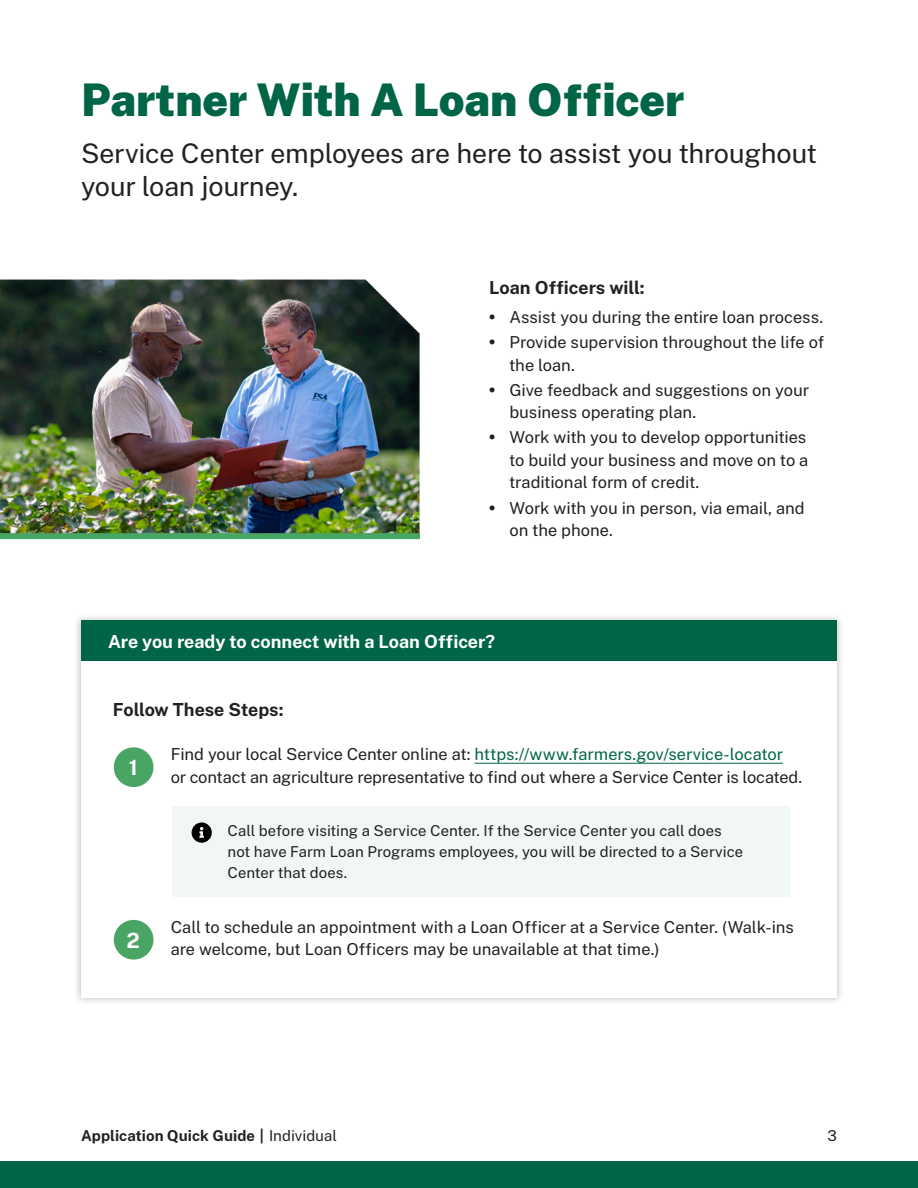
<style>
.page{position:relative;width:918px;height:1188px;background:#fff}
.page>*{position:absolute;margin:0;border:0;box-sizing:border-box;transform-origin:0 0}
.t1{font:900 45px "Public Sans";color:#006546}
.t2{font:27px/33px "Public Sans";letter-spacing:-.01em;color:#212121}
.t3{font:700 21px "Public Sans";color:#fff}
.t4{font:700 18px "Public Sans";color:#fff}
.t5{font:700 18px "Public Sans";letter-spacing:-.005em;color:#212121}
.t6{font:16.5px/22.5px "Public Sans";letter-spacing:-.005em;color:#231f20}
.t7{font:15px/21px "Public Sans";color:#231f20}
.t8{font:700 15px "Public Sans";letter-spacing:.005em;color:#212121}
.t9{font:15px "Public Sans";color:#212121}
.s1{font-weight:900}
.s2{color:#006546}
.s3{font-weight:400}
</style>
<div class="page">
<img style="left:0;top:280px;width:420px;height:253px">
<div style="left:0;top:533px;width:420px;height:6px;background:#49a564"></div>
<div style="left:0;top:1161px;width:918px;height:27px;background:#006546"></div>
<div style="left:73px;top:613px;width:772px;height:393px;background:#231f20;opacity:.3"></div>
<div style="left:81px;top:620px;width:756px;height:378px;background:#fff"></div>
<div style="left:172px;top:806px;width:617px;height:90px;background:#f1f8f3"></div>
<div style="left:81px;top:620px;width:756px;height:41px;background:#006546"></div>
<hr style="left:475px;top:763px;width:308px;height:1px;background:#006546">
<svg style="left:192px;top:822px;width:20px;height:21px"></svg>
<div style="left:114px;top:747px;width:39px;height:40px;background:#49a564;border-radius:50%"></div>
<div style="left:114px;top:920px;width:39px;height:40px;background:#49a564;border-radius:50%"></div>
<h2 class="t1" style="left:81px;top:72px;width:605px">Partner With A Loan Officer</h2>
<p class="t2" style="left:81px;top:136px;width:738px">Service Center employees are here to assist you throughout your loan journey.</p>
<h3 class="t5" style="left:489px;top:276px;width:157px">Loan Officers will:</h3>
<p class="t6" style="left:489px;top:305px;width:336px"><span class="s1">•</span> Assist you during the entire loan process.</p>
<p class="t6" style="left:509px;top:331px;width:316px;text-indent:-20px"><span class="s1">•</span> Provide supervision throughout the life of the loan.</p>
<p class="t6" style="left:509px;top:378px;width:301px;text-indent:-20px"><span class="s1">•</span> Give feedback and suggestions on your business operating plan.</p>
<p class="t6" style="left:509px;top:426px;width:300px;text-align:justify;text-indent:-20px"><span class="s1">•</span> Work with you to develop opportunities to build your business and move on to a traditional form of credit.</p>
<p class="t6" style="left:509px;top:496px;width:297px;text-indent:-20px"><span class="s1">•</span> Work with you in person, via email, and on the phone.</p>
<h3 class="t4" style="left:108px;top:630px;width:389px">Are you ready to connect with a Loan Officer?</h3>
<p class="t5" style="left:113px;top:699px;width:172px">Follow These Steps:</p>
<p class="t3" style="left:129px;top:755px;width:10px">1</p>
<p class="t3" style="left:127px;top:927px;width:14px">2</p>
<p class="t6" style="left:171px;top:743px;width:633px">Find your local Service Center online at: <span class="s2">https://www.farmers.gov/service-locator </span>or contact an agriculture representative to find out where a Service Center is located.</p>
<p class="t7" style="left:228px;top:820px;width:517px">Call before visiting a Service Center. If the Service Center you call does not have Farm Loan Programs employees, you will be directed to a Service<br>Center that does.</p>
<p class="t6" style="left:171px;top:915px;width:625px">Call to schedule an appointment with a Loan Officer at a Service Center. (Walk-ins are welcome, but Loan Officers may be unavailable at that time.)</p>
<p class="t8" style="left:81px;top:1127px;width:257px">Application Quick Guide | <span class="s3">Individual</span></p>
<p class="t9" style="left:828px;top:1127px;width:11px">3</p>
</div>
